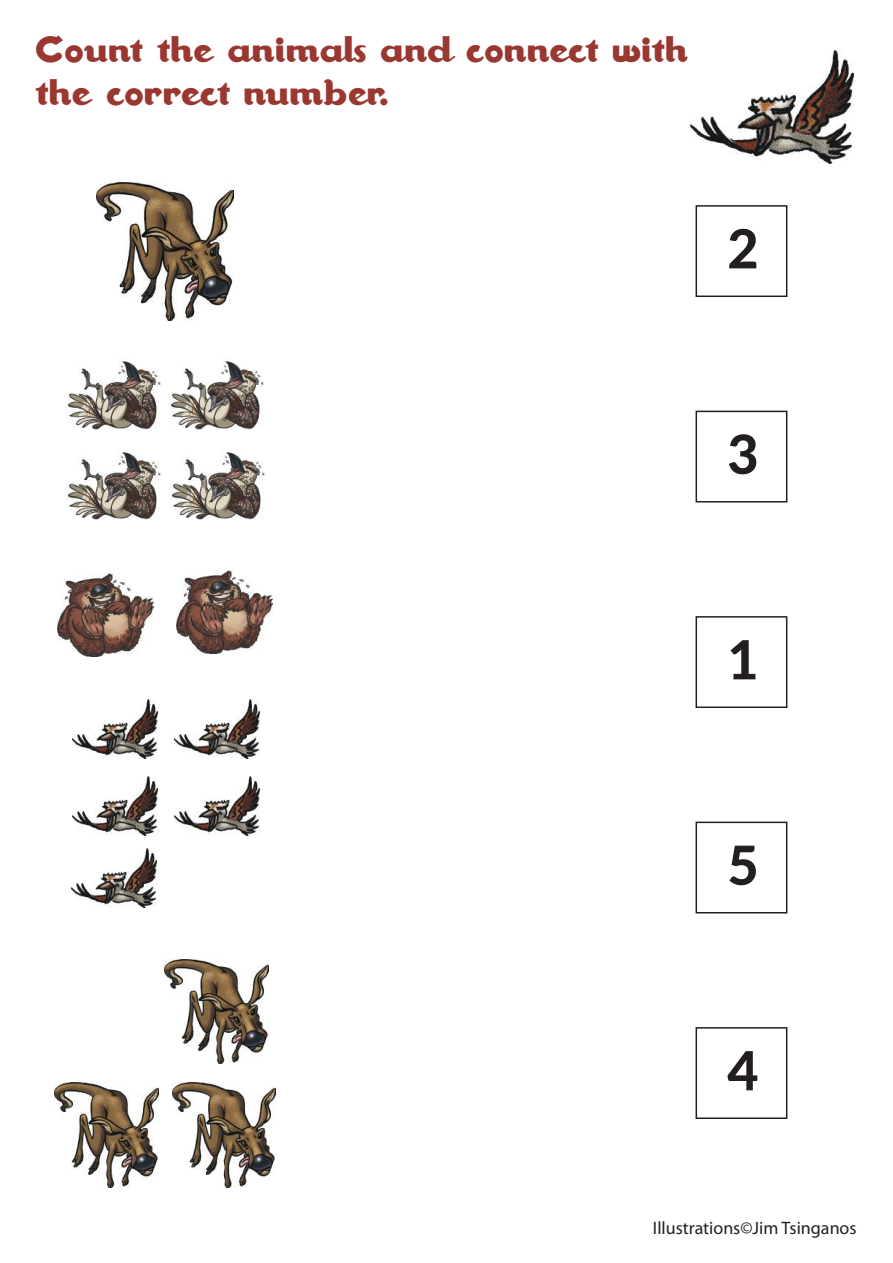
<style>
.page{position:relative;width:893px;height:1263px;background:#fff}
.page>*{position:absolute;margin:0;border:0;box-sizing:border-box;transform-origin:0 0}
.t1{font:800 54px "Lato";color:#241f1f}
.t2{font:36px/43.2px "Walrus Gumbo NF";letter-spacing:-.01em;color:#9b3731}
.t3{font:18px "Myriad Pro";color:#241f1f}
</style>
<div class="page">
<img style="left:690px;top:51px;width:163px;height:113px">
<img style="left:58px;top:573px;width:96px;height:83px">
<img style="left:177px;top:570px;width:96px;height:84px">
<img style="left:66px;top:361px;width:94px;height:68px">
<img style="left:170px;top:361px;width:94px;height:68px">
<img style="left:67px;top:452px;width:94px;height:67px">
<img style="left:170px;top:452px;width:94px;height:67px">
<img style="left:97px;top:182px;width:137px;height:138px">
<img style="left:165px;top:959px;width:103px;height:105px">
<img style="left:55px;top:1082px;width:103px;height:105px">
<img style="left:172px;top:1082px;width:104px;height:105px">
<div style="left:696px;top:616px;width:91px;height:92px;border:2px solid #241f1f"></div>
<div style="left:696px;top:205px;width:91px;height:92px;border:2px solid #241f1f"></div>
<div style="left:696px;top:1027px;width:91px;height:92px;border:2px solid #241f1f"></div>
<div style="left:696px;top:411px;width:91px;height:91px;border:2px solid #241f1f"></div>
<img style="left:72px;top:777px;width:86px;height:59px">
<img style="left:174px;top:777px;width:85px;height:59px">
<img style="left:72px;top:699px;width:86px;height:59px">
<img style="left:174px;top:699px;width:85px;height:59px">
<img style="left:71px;top:849px;width:85px;height:59px">
<div style="left:696px;top:822px;width:91px;height:91px;border:2px solid #241f1f"></div>
<p class="t2" style="left:35px;top:27px;width:655px">Count the animals and connect with the correct number.</p>
<h1 class="t1" style="left:727px;top:209px;width:33px">2</h1>
<h1 class="t1" style="left:727px;top:414px;width:33px">3</h1>
<h1 class="t1" style="left:727px;top:620px;width:33px">1</h1>
<h1 class="t1" style="left:727px;top:825px;width:33px">5</h1>
<h1 class="t1" style="left:727px;top:1030px;width:33px">4</h1>
<p class="t3" style="left:653px;top:1216px;width:205px">Illustrations©Jim Tsinganos</p>
</div>
